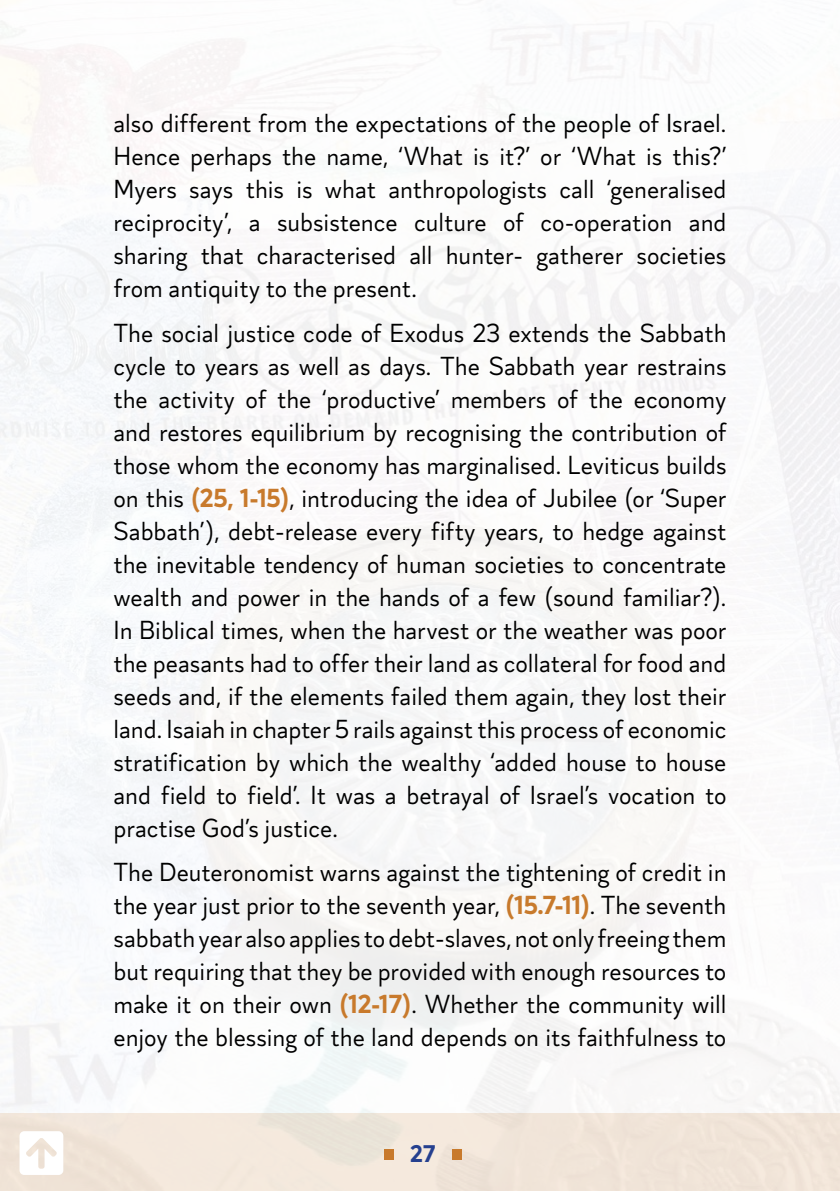
<style>
.page{position:relative;width:840px;height:1191px;background:#fff}
.page>*{position:absolute;margin:0;border:0;box-sizing:border-box;transform-origin:0 0}
.t1{font:50px "Font Awesome 5 Pro Solid";color:#fff}
.t2{font:26px/33px "Magdelin";color:#000;text-align:justify}
.t3{font:700 24px "Magdelin";color:#25408f}
.s1{font-weight:700;color:#c87a2c}
</style>
<div class="page">
<div style="left:0;top:1113px;width:839px;height:78px;background:#f1e5d9"></div>
<div style="left:383px;top:1149px;width:10px;height:10px;background:#c87a2c"></div>
<div style="left:451px;top:1149px;width:10px;height:10px;background:#c87a2c"></div>
<h1 class="t1" style="left:20px;top:1127px;width:45px">□▲❑◆◆</h1>
<p class="t2" style="left:113px;top:108px;width:614px">also different from the expectations of the people of Israel.<br>Hence perhaps the name, ‘What is it?’ or ‘What is this?’ Myers says this is what anthropologists call ‘generalised reciprocity’, a subsistence culture of co-operation and sharing that characterised all hunter- gatherer societies from antiquity to the present.</p>
<p class="t2" style="left:113px;top:317px;width:614px">The social justice code of Exodus 23 extends the Sabbath cycle to years as well as days. The Sabbath year restrains the activity of the ‘productive’ members of the economy and restores equilibrium by recognising the contribution of those whom the economy has marginalised. Leviticus builds on this <span class="s1">(25, 1-15)</span>, introducing the idea of Jubilee (or ‘Super Sabbath’), debt-release every fifty years, to hedge against the inevitable tendency of human societies to concentrate wealth and power in the hands of a few (sound familiar?).<br>In Biblical times, when the harvest or the weather was poor the peasants had to offer their land as collateral for food and seeds and, if the elements failed them again, they lost their land. Isaiah in chapter 5 rails against this process of economic stratification by which the wealthy ‘added house to house and field to field’. It was a betrayal of Israel’s vocation to practise God’s justice.</p>
<p class="t2" style="left:113px;top:856px;width:614px">The Deuteronomist warns against the tightening of credit in the year just prior to the seventh year, <span class="s1">(15.7-11)</span>. The seventh sabbath year also applies to debt-slaves, not only freeing them but requiring that they be provided with enough resources to make it on their own <span class="s1">(12-17)</span>. Whether the community will enjoy the blessing of the land depends on its faithfulness to</p>
<p class="t3" style="left:410px;top:1140px;width:27px">27</p>
</div>
